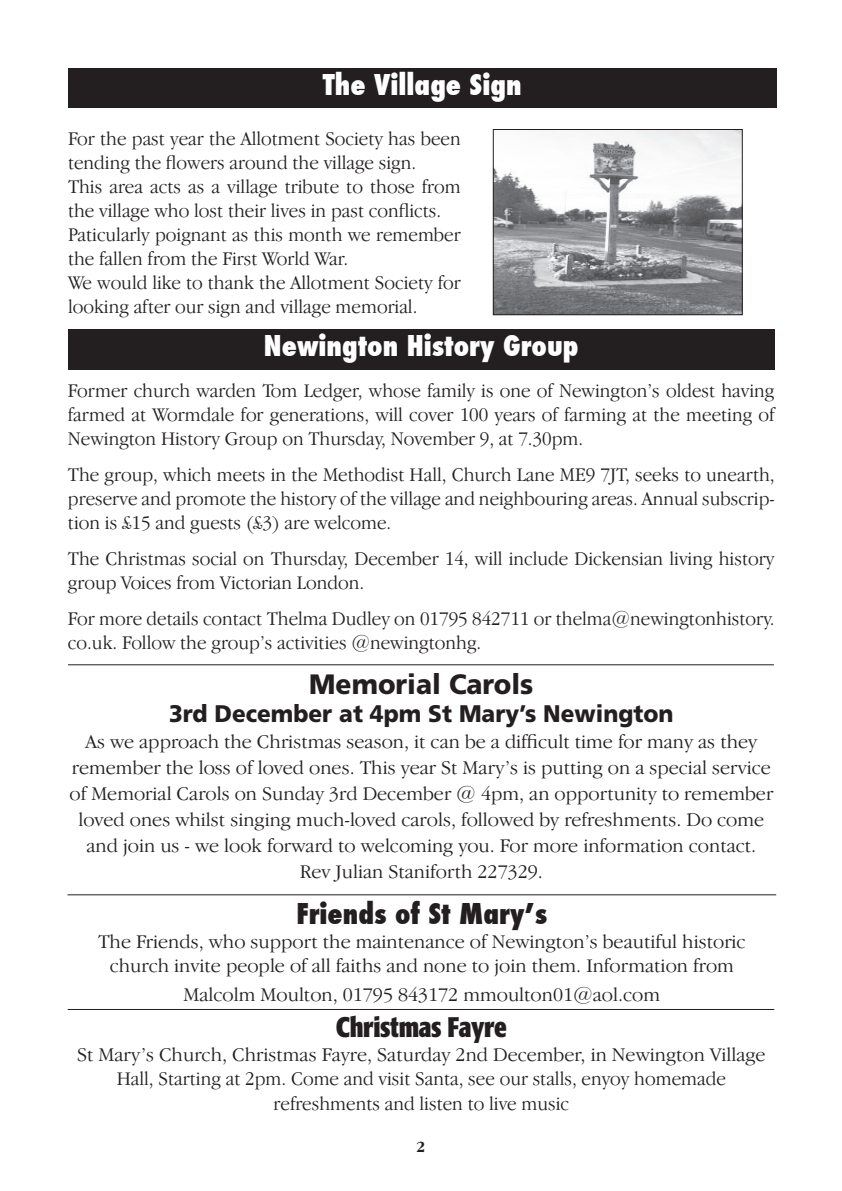
<style>
.page{position:relative;width:842px;height:1191px;background:#fff}
.page>*{position:absolute;margin:0;border:0;box-sizing:border-box;transform-origin:0 0}
.t1{font:800 condensed 28px "Futura";color:#fff}
.t2{font:800 condensed 28px "Futura";color:#231f20}
.t3{font:900 28px "Frutiger";color:#231f20;scale:.94 1}
.t4{font:700 condensed 28px "Formata";letter-spacing:-.015em;color:#231f20;scale:.95 1}
.t5{font:900 24px "Frutiger";color:#231f20;scale:.94 1}
.t6{font:300 20px/24px "Garamond IT Cby BT";color:#231f20;scale:.95 1}
.t7{font:300 20px/26px "Garamond IT Cby BT";color:#231f20;text-align:center}
.t8{font:700 16px "Garamond IT Cby BT";color:#231f20}
</style>
<div class="page">
<div style="left:68px;top:329px;width:706px;height:41px;background:#231f20"></div>
<hr style="left:68px;top:664px;width:706px;height:1px;background:#231f20">
<hr style="left:68px;top:1009px;width:706px;height:1px;background:#231f20">
<hr style="left:67px;top:894px;width:709px;height:1px;background:#231f20">
<div style="left:68px;top:68px;width:708px;height:40px;background:#231f20"></div>
<img style="left:495px;top:131px;width:246px;height:182px">
<div style="left:493px;top:129px;width:250px;height:186px;border:1px solid #231f20"></div>
<h1 class="t1" style="left:323px;top:66px;width:200px">The Village Sign</h1>
<p class="t6" style="left:68px;top:126px;width:415px">For the past year the Allotment Society has been tending the flowers around the village sign.<br>This area acts as a village tribute to those from the village who lost their lives in past conflicts.<br>Paticularly poignant as this month we remember the fallen from the First World War.<br>We would like to thank the Allotment Society for looking after our sign and village memorial.</p>
<h1 class="t1" style="left:264px;top:327px;width:316px">Newington History Group</h1>
<p class="t6" style="left:68px;top:378px;width:745px;text-align:justify">Former church warden Tom Ledger, whose family is one of Newington’s oldest having farmed at Wormdale for generations, will cover 100 years of farming at the meeting of Newington History Group on Thursday, November 9, at 7.30pm.</p>
<p class="t6" style="left:68px;top:462px;width:745px;text-align:justify">The group, which meets in the Methodist Hall, Church Lane ME9 7JT, seeks to unearth, preserve and promote the history of the village and neighbouring areas. Annual subscrip&shy;tion is £15 and guests (£3) are welcome.</p>
<p class="t6" style="left:68px;top:546px;width:745px">The Christmas social on Thursday, December 14, will include Dickensian living history group Voices from Victorian London.</p>
<p class="t6" style="left:68px;top:606px;width:745px">For more details contact Thelma Dudley on 01795 842711 or thelma@newingtonhistory. co.uk. Follow the group’s activities @newingtonhg.</p>
<h1 class="t3" style="left:309px;top:667px;width:240px">Memorial Carols</h1>
<p class="t5" style="left:169px;top:699px;width:538px">3rd December at 4pm St Mary’s Newington</p>
<p class="t7" style="left:69px;top:728px;width:705px">As we approach the Christmas season, it can be a difficult time for many as they remember the loss of loved ones. This year St Mary’s is putting on a special service of Memorial Carols on Sunday 3rd December @ 4pm, an opportunity to remember loved ones whilst singing much-loved carols, followed by refreshments. Do come and join us - we look forward to welcoming you. For more information contact.<br>Rev Julian Staniforth 227329.</p>
<h1 class="t2" style="left:296px;top:895px;width:252px">Friends of St Mary’s</h1>
<p class="t7" style="left:98px;top:929px;width:649px;line-height:24px">The Friends, who support the maintenance of Newington’s beautiful historic church invite people of all faiths and none to join them. Information from</p>
<p class="t7" style="left:184px;top:981px;width:478px">Malcolm Moulton, 01795 843172 mmoulton01@aol.com</p>
<h1 class="t4" style="left:336px;top:1010px;width:182px">Christmas Fayre</h1>
<p class="t7" style="left:77px;top:1042px;width:690px;line-height:24px">St Mary’s Church, Christmas Fayre, Saturday 2nd December, in Newington Village<br>Hall, Starting at 2pm. Come and visit Santa, see our stalls, enyoy homemade refreshments and listen to live music</p>
<p class="t8" style="left:416px;top:1137px;width:11px">2</p>
</div>
